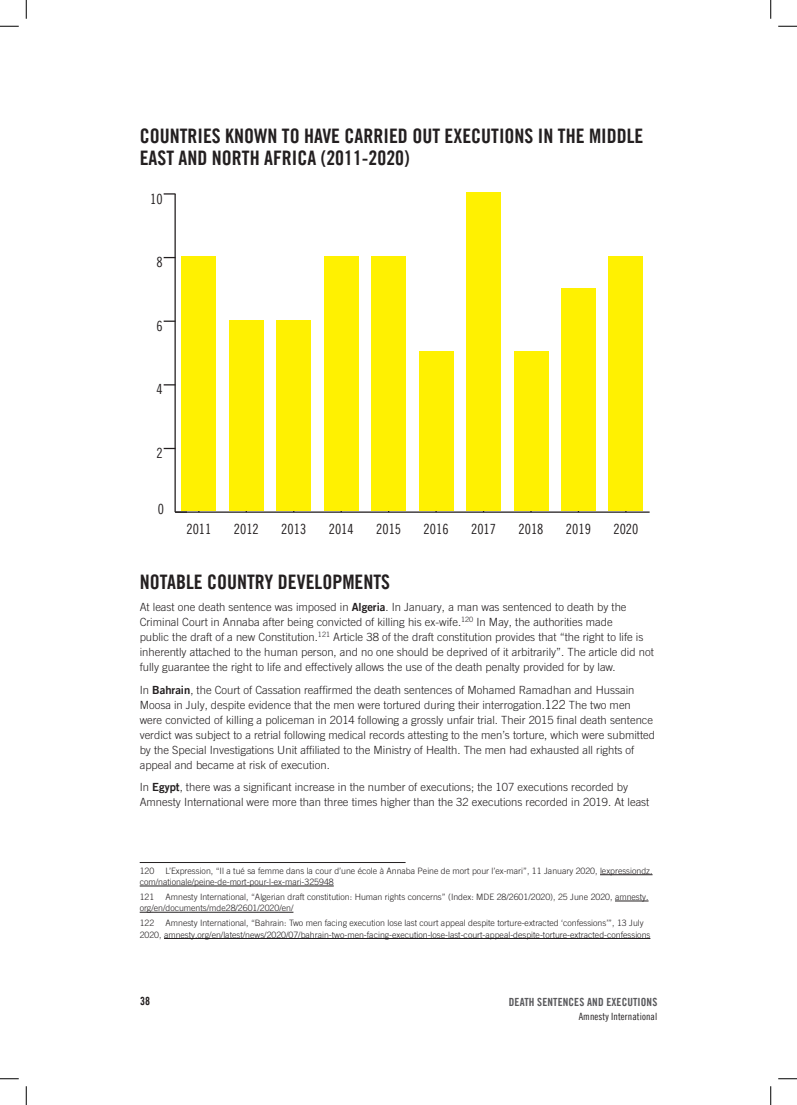
<style>
.page{position:relative;width:797px;height:1105px;background:#fff}
.page>*{position:absolute;margin:0;border:0;box-sizing:border-box;transform-origin:0 0}
.t1{font:20px/22.5px "Amnesty Trade Gothic Bd Cn 20";color:#231f20}
.t2{font:14px "Amnesty Trade Gothic Cn 18";color:#231f20}
.t3{font:300 11.25px/15px "Amnesty Trade Gothic";color:#231f20}
.t4{font:11.25px "Amnesty Trade Gothic Bd Cn 20";letter-spacing:.01em;color:#5a5a5d}
.t5{font:11.25px "Amnesty Trade Gothic Bd Cn 20";color:#231f20}
.t6{font:10px "Amnesty Trade Gothic Cn 18";letter-spacing:.01em;color:#231f20}
.t7{font:300 8.75px/11.2px "Amnesty Trade Gothic";color:#231f20}
.s1{font-family:"Amnesty Trade Gothic Bd 2";font-weight:400}
.s2{font-size:12.5px}
</style>
<div class="page">
<hr style="left:175px;top:511px;width:474px;height:2px;background:#231f20">
<hr style="left:174px;top:194px;width:2px;height:318px;background:#231f20">
<svg style="left:175px;top:511px;width:12px;height:2px"></svg>
<svg style="left:164px;top:193px;width:11px;height:2px"></svg>
<div style="left:182px;top:256px;width:34px;height:255px;background:#fff101"></div>
<div style="left:229px;top:320px;width:34px;height:191px;background:#fff101"></div>
<div style="left:277px;top:320px;width:34px;height:191px;background:#fff101"></div>
<div style="left:324px;top:256px;width:34px;height:255px;background:#fff101"></div>
<div style="left:371px;top:256px;width:35px;height:255px;background:#fff101"></div>
<div style="left:419px;top:352px;width:34px;height:159px;background:#fff101"></div>
<div style="left:466px;top:193px;width:34px;height:318px;background:#fff101"></div>
<div style="left:514px;top:352px;width:34px;height:159px;background:#fff101"></div>
<div style="left:561px;top:288px;width:34px;height:223px;background:#fff101"></div>
<div style="left:609px;top:256px;width:34px;height:255px;background:#fff101"></div>
<hr style="left:140px;top:862px;width:265px;height:1px;background:#231f20">
<hr style="left:600px;top:874px;width:52px;height:1px;background:#231f20">
<hr style="left:140px;top:886px;width:194px;height:1px;background:#231f20">
<hr style="left:615px;top:901px;width:33px;height:1px;background:#231f20">
<hr style="left:140px;top:912px;width:151px;height:1px;background:#231f20">
<hr style="left:164px;top:938px;width:486px;height:1px;background:#231f20">
<svg style="left:0;top:25px;width:19px;height:2px"></svg>
<svg style="left:778px;top:25px;width:19px;height:2px"></svg>
<svg style="left:0;top:1078px;width:19px;height:1px"></svg>
<svg style="left:778px;top:1078px;width:19px;height:1px"></svg>
<svg style="left:25px;top:0;width:2px;height:19px"></svg>
<svg style="left:25px;top:1086px;width:2px;height:19px"></svg>
<svg style="left:770px;top:0;width:1px;height:19px"></svg>
<svg style="left:770px;top:1086px;width:1px;height:19px"></svg>
<h1 class="t1" style="left:140px;top:124px;width:505px">COUNTRIES KNOWN TO HAVE CARRIED OUT EXECUTIONS IN THE MIDDLE<br>EAST AND NORTH AFRICA (2011-2020)</h1>
<p class="t2" style="left:150px;top:190px;width:14px">10</p>
<p class="t2" style="left:156px;top:254px;width:8px">8</p>
<p class="t2" style="left:156px;top:317px;width:8px">6</p>
<p class="t2" style="left:156px;top:381px;width:8px">4</p>
<p class="t2" style="left:156px;top:445px;width:8px">2</p>
<p class="t2" style="left:158px;top:501px;width:8px">0</p>
<p class="t2" style="left:186px;top:520px;width:26px">2011</p>
<p class="t2" style="left:234px;top:520px;width:26px">2012</p>
<p class="t2" style="left:281px;top:520px;width:26px">2013</p>
<p class="t2" style="left:329px;top:520px;width:26px">2014</p>
<p class="t2" style="left:376px;top:520px;width:26px">2015</p>
<p class="t2" style="left:423px;top:520px;width:26px">2016</p>
<p class="t2" style="left:471px;top:520px;width:26px">2017</p>
<p class="t2" style="left:518px;top:520px;width:26px">2018</p>
<p class="t2" style="left:566px;top:520px;width:26px">2019</p>
<p class="t2" style="left:613px;top:520px;width:26px">2020</p>
<h1 class="t1" style="left:140px;top:570px;width:252px">NOTABLE COUNTRY DEVELOPMENTS</h1>
<p class="t3" style="left:140px;top:600px;width:515px">At least one death sentence was imposed in <span class="s1">Algeria</span>. In January, a man was sentenced to death by the Criminal Court in Annaba after being convicted of killing his ex-wife.<sup>120</sup> In May, the authorities made<br>public the draft of a new Constitution.<sup>121</sup> Article 38 of the draft constitution provides that “the right to life is inherently attached to the human person, and no one should be deprived of it arbitrarily”. The article did not fully guarantee the right to life and effectively allows the use of the death penalty provided for by law.</p>
<p class="t3" style="left:140px;top:682px;width:517px">In <span class="s1">Bahrain</span>, the Court of Cassation reaffirmed the death sentences of Mohamed Ramadhan and Hussain Moosa in July, despite evidence that the men were tortured during their interrogation.<span class="s2">122</span> The two men were convicted of killing a policeman in 2014 following a grossly unfair trial. Their 2015 final death sentence verdict was subject to a retrial following medical records attesting to the men’s torture, which were submitted by the Special Investigations Unit affiliated to the Ministry of Health. The men had exhausted all rights of appeal and became at risk of execution.</p>
<p class="t3" style="left:140px;top:780px;width:511px">In <span class="s1">Egypt</span>, there was a significant increase in the number of executions; the 107 executions recorded by<br>Amnesty International were more than three times higher than the 32 executions recorded in 2019. At least</p>
<p class="t7" style="left:140px;top:865px;width:514px;text-indent:26px">L’Expression, “Il a tué sa femme dans la cour d’une école à Annaba Peine de mort pour l’ex-mari”, 11 January 2020, lexpressiondz. com/nationale/peine-de-mort-pour-l-ex-mari-325948</p>
<p class="t7" style="left:140px;top:891px;width:16px">121</p>
<p class="t7" style="left:140px;top:865px;width:16px">120</p>
<p class="t7" style="left:140px;top:891px;width:510px;text-indent:26px">Amnesty International, “Algerian draft constitution: Human rights concerns” (Index: MDE 28/2601/2020), 25 June 2020, amnesty. org/en/documents/mde28/2601/2020/en/</p>
<p class="t7" style="left:140px;top:917px;width:16px">122</p>
<p class="t7" style="left:140px;top:917px;width:512px;text-indent:26px">Amnesty International, “Bahrain: Two men facing execution lose last court appeal despite torture-extracted ‘confessions’”, 13 July<br>2020, amnesty.org/en/latest/news/2020/07/bahrain-two-men-facing-execution-lose-last-court-appeal-despite-torture-extracted-confessions</p>
<p class="t5" style="left:140px;top:994px;width:11px">38</p>
<p class="t4" style="left:509px;top:995px;width:150px">DEATH SENTENCES AND EXECUTIONS</p>
<p class="t6" style="left:578px;top:1011px;width:80px">Amnesty International</p>
</div>
